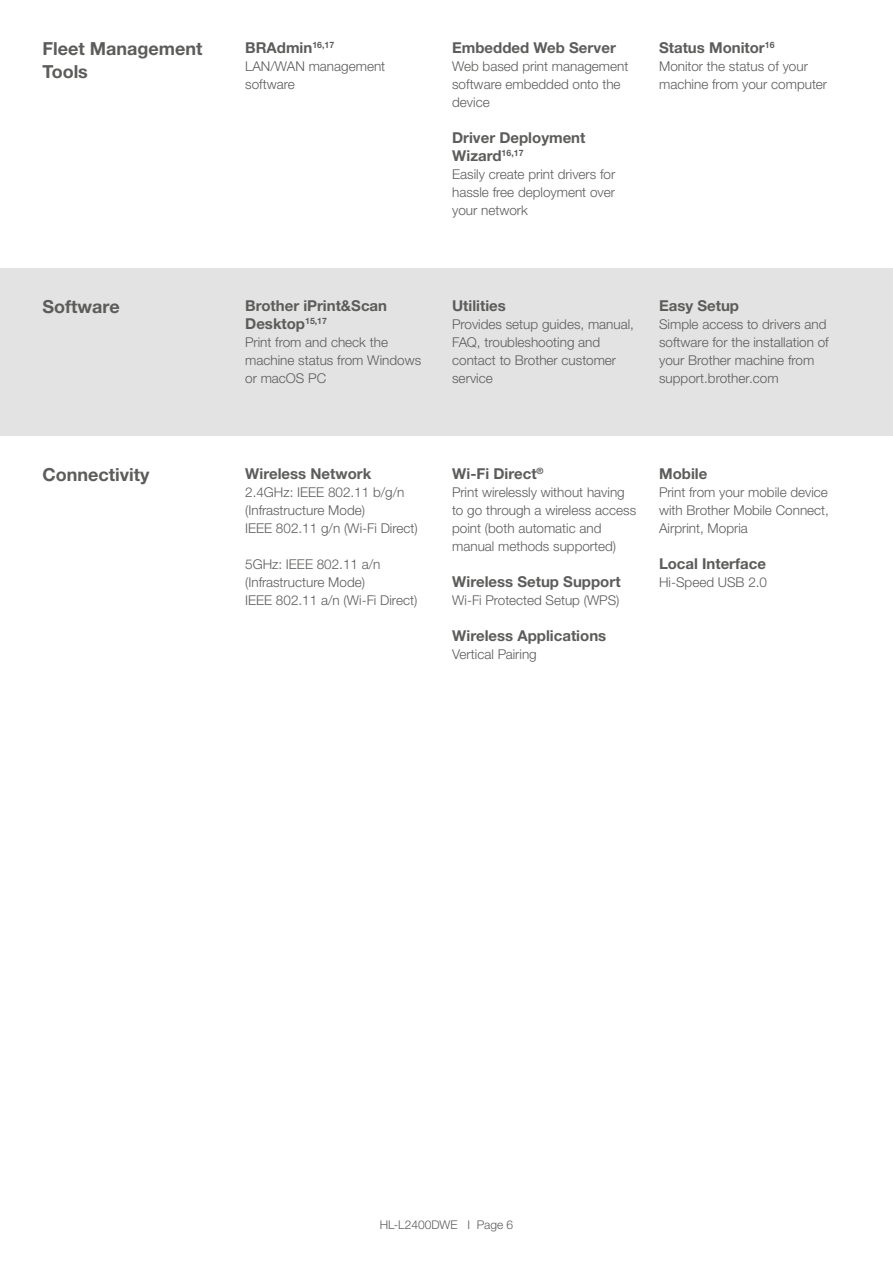
<style>
.page{position:relative;width:893px;height:1263px;background:#fff}
.page>*{position:absolute;margin:0;border:0;box-sizing:border-box;transform-origin:0 0}
.t1{font:700 18px/22.5px "Helvetica Neue LTW1 G";color:#5c5c5b}
.t2{font:700 15px/18px "Helvetica Neue LTW1 G";color:#5c5c5b}
.t3{font:300 13.5px/18px "Helvetica Neue LTW1 G";color:#5c5c5b}
.t4{font:300 12px "Helvetica Neue LTW1 G";color:#5c5c5b}
</style>
<div class="page">
<div style="left:0;top:268px;width:893px;height:168px;background:#e3e3e3"></div>
<h1 class="t1" style="left:43px;top:38px;width:161px">Fleet Management<br>Tools</h1>
<p class="t2" style="left:245px;top:39px;width:91px">BRAdmin<sup>16,17</sup></p>
<p class="t3" style="left:245px;top:57px;width:142px">LAN/WAN management software</p>
<p class="t2" style="left:452px;top:39px;width:165px">Embedded Web Server</p>
<p class="t3" style="left:452px;top:57px;width:178px">Web based print management software embedded onto the device</p>
<p class="t2" style="left:452px;top:129px;width:135px">Driver Deployment<br>Wizard<sup>16,17</sup></p>
<p class="t3" style="left:452px;top:165px;width:165px;text-align:justify">Easily create print drivers for hassle free deployment over your network</p>
<p class="t2" style="left:659px;top:39px;width:117px">Status Monitor<sup>16</sup></p>
<p class="t3" style="left:659px;top:57px;width:169px">Monitor the status of your machine from your computer</p>
<h1 class="t1" style="left:43px;top:295px;width:79px">Software</h1>
<p class="t2" style="left:245px;top:297px;width:143px">Brother iPrint&amp;Scan<br>Desktop<sup>15,17</sup></p>
<p class="t3" style="left:245px;top:333px;width:177px">Print from and check the machine status from Windows or macOS PC</p>
<p class="t2" style="left:452px;top:297px;width:55px">Utilities</p>
<p class="t3" style="left:452px;top:315px;width:183px">Provides setup guides, manual,<br>FAQ, troubleshooting and contact to Brother customer service</p>
<p class="t2" style="left:659px;top:297px;width:82px">Easy Setup</p>
<p class="t3" style="left:659px;top:315px;width:171px">Simple access to drivers and software for the installation of your Brother machine from support.brother.com</p>
<h1 class="t1" style="left:43px;top:463px;width:109px">Connectivity</h1>
<p class="t2" style="left:245px;top:464px;width:128px">Wireless Network</p>
<p class="t3" style="left:245px;top:483px;width:174px">2.4GHz: IEEE 802.11 b/g/n (Infrastructure Mode)<br>IEEE 802.11 g/n (Wi-Fi Direct)</p>
<p class="t3" style="left:245px;top:555px;width:174px">5GHz: IEEE 802.11 a/n (Infrastructure Mode)<br>IEEE 802.11 a/n (Wi-Fi Direct)</p>
<p class="t2" style="left:452px;top:464px;width:93px">Wi-Fi Direct<sup>®</sup></p>
<p class="t3" style="left:452px;top:483px;width:186px">Print wirelessly without having to go through a wireless access point (both automatic and manual methods supported)</p>
<p class="t2" style="left:452px;top:572px;width:170px">Wireless Setup Support</p>
<p class="t3" style="left:452px;top:591px;width:169px">Wi-Fi Protected Setup (WPS)</p>
<p class="t2" style="left:452px;top:626px;width:156px">Wireless Applications</p>
<p class="t3" style="left:452px;top:645px;width:86px">Vertical Pairing</p>
<p class="t2" style="left:659px;top:464px;width:50px">Mobile</p>
<p class="t3" style="left:659px;top:483px;width:171px;text-align:justify">Print from your mobile device with Brother Mobile Connect, Airprint, Mopria</p>
<p class="t2" style="left:659px;top:554px;width:108px">Local Interface</p>
<p class="t3" style="left:659px;top:573px;width:110px">Hi-Speed USB 2.0</p>
<p class="t4" style="left:380px;top:1217px;width:135px">HL-L2400DWE I Page 6</p>
</div>
